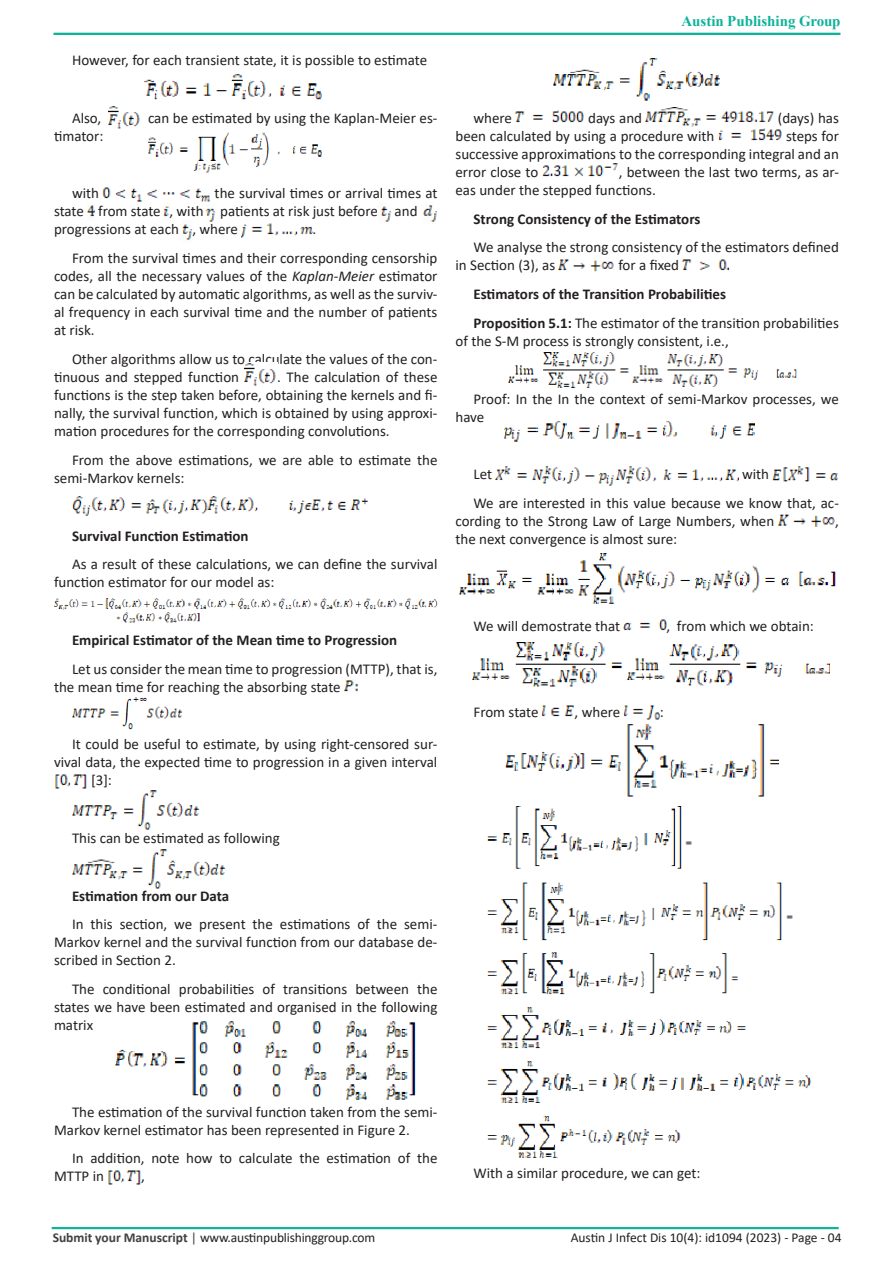
<style>
.page{position:relative;width:893px;height:1263px;background:#fff}
.page>*{position:absolute;margin:0;border:0;box-sizing:border-box;transform-origin:0 0}
.t1{font:15px/18px "Calibri";color:#231f20}
.t2{font:700 15px "Calibri";color:#231f20}
.t3{font:700 15px "Times New Roman";color:#0eb29a}
.t4{font:13.5px "Calibri";letter-spacing:-.01em;color:#231f20}
.s1{font-style:italic}
.s2{color:#0eb39b}
.s3{font-weight:700}
.s4{font-weight:700;color:#414042}
.s5{color:#414042}
</style>
<div class="page">
<div style="left:53px;top:33px;width:787px;height:2px;border:2px solid #0eb39b"></div>
<div style="left:52px;top:1227px;width:787px;height:2px;border:2px solid #0eb39b"></div>
<img style="left:108px;top:106px;width:32px;height:23px">
<img style="left:102px;top:187px;width:108px;height:16px">
<img style="left:87px;top:204px;width:8px;height:15px">
<img style="left:164px;top:202px;width:6px;height:15px">
<img style="left:207px;top:202px;width:9px;height:20px">
<img style="left:378px;top:202px;width:13px;height:20px">
<img style="left:424px;top:205px;width:13px;height:17px">
<img style="left:182px;top:222px;width:10px;height:18px">
<img style="left:241px;top:223px;width:71px;height:15px">
<img style="left:245px;top:363px;width:31px;height:23px">
<img style="left:72px;top:496px;width:297px;height:20px">
<img style="left:344px;top:678px;width:14px;height:14px">
<img style="left:72px;top:697px;width:111px;height:33px">
<img style="left:55px;top:774px;width:32px;height:15px">
<img style="left:72px;top:790px;width:127px;height:40px">
<img style="left:72px;top:849px;width:153px;height:40px">
<img style="left:108px;top:1170px;width:33px;height:15px">
<img style="left:516px;top:110px;width:68px;height:13px">
<img style="left:646px;top:107px;width:128px;height:20px">
<img style="left:718px;top:128px;width:64px;height:13px">
<img style="left:542px;top:163px;width:76px;height:14px">
<img style="left:559px;top:259px;width:55px;height:13px">
<img style="left:682px;top:259px;width:48px;height:12px">
<img style="left:496px;top:466px;width:243px;height:20px">
<img style="left:772px;top:466px;width:67px;height:16px">
<img style="left:779px;top:514px;width:56px;height:13px">
<img style="left:624px;top:619px;width:42px;height:12px">
<img style="left:542px;top:705px;width:33px;height:12px">
<img style="left:624px;top:705px;width:36px;height:15px">
<img style="left:487px;top:806px;width:324px;height:352px">
<img style="left:143px;top:74px;width:179px;height:26px">
<img style="left:148px;top:132px;width:174px;height:41px">
<img style="left:54px;top:599px;width:384px;height:24px">
<img style="left:116px;top:1021px;width:300px;height:79px">
<img style="left:554px;top:58px;width:166px;height:43px">
<img style="left:509px;top:352px;width:288px;height:36px">
<img style="left:505px;top:421px;width:250px;height:21px">
<img style="left:459px;top:553px;width:377px;height:51px">
<img style="left:472px;top:642px;width:357px;height:45px">
<img style="left:505px;top:724px;width:273px;height:73px">
<p class="t1" style="left:72px;top:51px;width:357px">However, for each transient state, it is possible to estimate</p>
<p class="t1" style="left:72px;top:108px;width:31px">Also,</p>
<p class="t1" style="left:148px;top:108px;width:291px">can be estimated by using the Kaplan-Meier es-</p>
<p class="t1" style="left:54px;top:126px;width:51px">timator:</p>
<p class="t1" style="left:54px;top:184px;width:385px;text-indent:161px">the survival times or arrival times at state from state , with patients at risk just before and progressions at each , where</p>
<p class="t1" style="left:72px;top:184px;width:29px">with</p>
<p class="t1" style="left:312px;top:220px;width:5px">.</p>
<p class="t1" style="left:54px;top:249px;width:385px;text-align:justify;text-indent:18px">From the survival times and their corresponding censorship codes, all the necessary values of the <span class="s1">Kaplan-Meier</span> estimator can be calculated by automatic algorithms, as well as the surviv&shy;al frequency in each survival time and the number of patients at risk.</p>
<p class="t1" style="left:54px;top:350px;width:385px;text-indent:18px">Other algorithms allow us to calculate the values of the con&shy;tinuous and stepped function</p>
<p class="t1" style="left:54px;top:368px;width:385px;text-align:justify;text-indent:223px">. The calculation of these functions is the step taken before, obtaining the kernels and fi&shy;nally, the survival function, which is obtained by using approxi&shy;mation procedures for the corresponding convolutions.</p>
<p class="t1" style="left:54px;top:450px;width:385px;text-indent:18px">From the above estimations, we are able to estimate the semi-Markov kernels:</p>
<p class="t2" style="left:72px;top:525px;width:178px">Survival Function Estimation</p>
<p class="t1" style="left:54px;top:555px;width:385px;text-indent:18px">As a result of these calculations, we can define the survival function estimator for our model as:</p>
<p class="t2" style="left:72px;top:629px;width:327px">Empirical Estimator of the Mean time to Progression</p>
<p class="t1" style="left:54px;top:659px;width:385px;text-indent:18px">Let us consider the mean time to progression (MTTP), that is, the mean time for reaching the absorbing state</p>
<p class="t1" style="left:72px;top:735px;width:367px">It could be useful to estimate, by using right-censored sur-</p>
<p class="t1" style="left:54px;top:753px;width:385px">vival data, the expected time to progression in a given interval</p>
<p class="t1" style="left:91px;top:771px;width:22px">[3]:</p>
<p class="t1" style="left:72px;top:828px;width:209px">This can be estimated as following</p>
<p class="t2" style="left:72px;top:885px;width:159px">Estimation from our Data</p>
<p class="t1" style="left:54px;top:915px;width:385px;text-align:justify;text-indent:18px">In this section, we present the estimations of the semi-Markov kernel and the survival function from our database de&shy;scribed in Section 2.</p>
<p class="t1" style="left:54px;top:980px;width:385px;text-align:justify;text-indent:18px">The conditional probabilities of transitions between the states we have been estimated and organised in the following matrix</p>
<p class="t3" style="left:681px;top:10px;width:161px"><span class="s2">A</span>ustin Publishing Group</p>
<p class="t1" style="left:473px;top:108px;width:40px">where</p>
<p class="t1" style="left:588px;top:108px;width:55px">days and</p>
<p class="t1" style="left:778px;top:108px;width:63px">(days) has</p>
<p class="t1" style="left:455px;top:126px;width:260px">been calculated by using a procedure with</p>
<p class="t1" style="left:455px;top:126px;width:385px;text-align:justify;text-indent:331px">steps for successive approximations to the corresponding integral and an error close to</p>
<p class="t1" style="left:455px;top:162px;width:385px;text-indent:163px">, between the last two terms, as ar&shy;eas under the stepped functions.</p>
<p class="t2" style="left:473px;top:208px;width:229px">Strong Consistency of the Estimators</p>
<p class="t1" style="left:455px;top:238px;width:385px;text-indent:18px">We analyse the strong consistency of the estimators defined in Section (3), as</p>
<p class="t1" style="left:618px;top:256px;width:62px">for a fixed</p>
<p class="t2" style="left:473px;top:284px;width:254px">Estimators of the Transition Probabilities</p>
<p class="t1" style="left:455px;top:314px;width:385px;text-indent:18px"><span class="s3">Proposition 5.1:</span> The estimator of the transition probabilities of the S-M process is strongly consistent, i.e.,</p>
<p class="t1" style="left:455px;top:389px;width:385px;text-indent:18px">Proof: In the In the context of semi-Markov processes, we have</p>
<p class="t1" style="left:473px;top:465px;width:20px">Let</p>
<p class="t1" style="left:742px;top:465px;width:29px">with</p>
<p class="t1" style="left:455px;top:494px;width:385px;text-indent:18px">We are interested in this value because we know that, ac&shy;cording to the Strong Law of Large Numbers, when</p>
<p class="t1" style="left:835px;top:512px;width:5px">,</p>
<p class="t1" style="left:455px;top:530px;width:223px">the next convergence is almost sure:</p>
<p class="t1" style="left:473px;top:616px;width:148px">We will demostrate that</p>
<p class="t1" style="left:666px;top:616px;width:149px">, from which we obtain:</p>
<p class="t1" style="left:473px;top:702px;width:67px">From state</p>
<p class="t1" style="left:575px;top:702px;width:47px">, where</p>
<p class="t1" style="left:660px;top:702px;width:6px">:</p>
<p class="t1" style="left:54px;top:1102px;width:385px;text-indent:18px">The estimation of the survival function taken from the semi-<br>Markov kernel estimator has been represented in Figure 2.</p>
<p class="t1" style="left:54px;top:1149px;width:385px;text-indent:18px">In addition, note how to calculate the estimation of the<br>MTTP in</p>
<p class="t1" style="left:141px;top:1167px;width:5px">,</p>
<p class="t1" style="left:473px;top:1163px;width:229px">With a similar procedure, we can get:</p>
<p class="t4" style="left:53px;top:1228px;width:324px"><span class="s4">Submit your Manuscript</span> <span class="s5">|</span> www.austinpublishinggroup.com</p>
<p class="t4" style="left:571px;top:1228px;width:272px">Austin J Infect Dis 10(4): id1094 (2023) - Page - 04</p>
</div>
